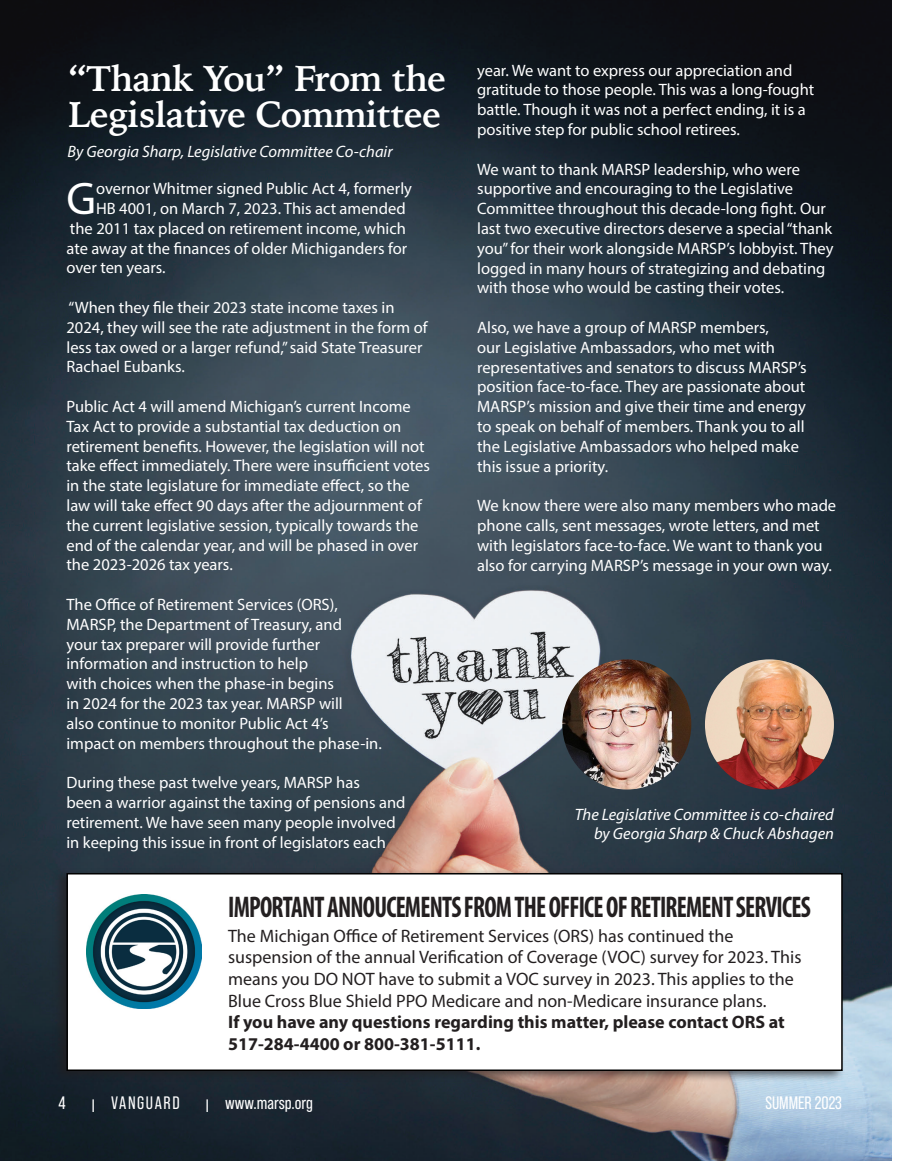
<style>
.page{position:relative;width:905px;height:1161px;background:#fff}
.page>*{position:absolute;margin:0;border:0;box-sizing:border-box;transform-origin:0 0}
.Headline{font:45.9px "Myriad Pro";color:#fff}
.Headline-2{font:700 36px/36px "Iowan Old Style";letter-spacing:-.02em;color:#fff}
.t1{font:700 condensed 30px "Myriad Pro";letter-spacing:-.03em;color:#231f20;scale:.85 1}
.Headline-3{font:18px/21.6px "Myriad Pro";color:#231f20}
.Headline-4{font:700 18px/21.6px "Myriad Pro";color:#231f20}
.t2{font:18px "Bebas Neue Pro";color:#fff}
.t3{font:18px "Bebas Neue Pro";letter-spacing:.09em;color:#fff}
.Headline-5{font:16.5px/19.8px "Myriad Pro";color:#fff}
.Headline-6{font:italic 16.5px/19.5px "Myriad Pro";color:#fff;text-align:right}
</style>
<div class="page">
<img style="left:0;top:0;width:891px;height:1161px">
<div style="left:52px;top:868px;width:792px;height:214px;background:#231f20;opacity:.67"></div>
<div style="left:66px;top:873px;width:776px;height:198px;background:#fff;border:2px solid #000"></div>
<img style="left:87px;top:894px;width:114px;height:114px">
<img style="left:705px;top:659px;width:129px;height:131px">
<img style="left:562px;top:659px;width:129px;height:131px">
<p class="Headline-2" style="left:68px;top:59px;width:379px">“Thank You” From the<br>Legislative Committee</p>
<p class="Headline-6" style="left:68px;top:142px;width:326px">By Georgia Sharp, Legislative Committee Co-chair</p>
<p class="Headline" style="left:66px;top:170px;width:31px">G</p>
<p class="Headline-5" style="left:96px;top:178px;width:317px">overnor Whitmer signed Public Act 4, formerly</p>
<p class="Headline-5" style="left:96px;top:198px;width:311px">HB 4001, on March 7, 2023. This act amended</p>
<p class="Headline-5" style="left:70px;top:218px;width:337px">the 2011 tax placed on retirement income, which</p>
<p class="Headline-5" style="left:66px;top:238px;width:342px">ate away at the finances of older Michiganders for</p>
<p class="Headline-5" style="left:66px;top:258px;width:101px">over ten years.</p>
<p class="Headline-5" style="left:66px;top:297px;width:363px">“When they file their 2023 state income taxes in 2024, they will see the rate adjustment in the form of less tax owed or a larger refund,” said State Treasurer Rachael Eubanks.</p>
<p class="Headline-5" style="left:66px;top:396px;width:365px">Public Act 4 will amend Michigan’s current Income Tax Act to provide a substantial tax deduction on retirement benefits. However, the legislation will not take effect immediately. There were insufficient votes in the state legislature for immediate effect, so the law will take effect 90 days after the adjournment of the current legislative session, typically towards the end of the calendar year, and will be phased in over the 2023-2026 tax years.</p>
<p class="Headline-5" style="left:66px;top:594px;width:277px">The Office of Retirement Services (ORS),<br>MARSP, the Department of Treasury, and</p>
<p class="Headline-5" style="left:66px;top:634px;width:255px">your tax preparer will provide further information and instruction to help</p>
<p class="Headline-5" style="left:66px;top:673px;width:269px">with choices when the phase-in begins</p>
<p class="Headline-5" style="left:66px;top:693px;width:278px">in 2024 for the 2023 tax year. MARSP will</p>
<p class="Headline-5" style="left:66px;top:713px;width:317px">also continue to monitor Public Act 4’s<br>impact on members throughout the phase-in.</p>
<p class="Headline-5" style="left:66px;top:772px;width:295px">During these past twelve years, MARSP has</p>
<p class="Headline-5" style="left:66px;top:792px;width:340px">been a warrior against the taxing of pensions and retirement. We have seen many people involved</p>
<p class="Headline-5" style="left:66px;top:832px;width:321px">in keeping this issue in front of legislators each</p>
<p class="Headline-5" style="left:477px;top:60px;width:339px">year. We want to express our appreciation and gratitude to those people. This was a long-fought battle. Though it was not a perfect ending, it is a positive step for public school retirees.</p>
<p class="Headline-5" style="left:477px;top:159px;width:358px">We want to thank MARSP leadership, who were supportive and encouraging to the Legislative Committee throughout this decade-long fight. Our last two executive directors deserve a special “thank you” for their work alongside MARSP’s lobbyist. They logged in many hours of strategizing and debating with those who would be casting their votes.</p>
<p class="Headline-5" style="left:477px;top:317px;width:331px">Also, we have a group of MARSP members,<br>our Legislative Ambassadors, who met with representatives and senators to discuss MARSP’s position face-to-face. They are passionate about MARSP’s mission and give their time and energy</p>
<p class="Headline-5" style="left:477px;top:416px;width:329px">to speak on behalf of members. Thank you to all the Legislative Ambassadors who helped make</p>
<p class="Headline-5" style="left:477px;top:456px;width:132px">this issue a priority.</p>
<p class="Headline-5" style="left:477px;top:495px;width:360px">We know there were also many members who made phone calls, sent messages, wrote letters, and met with legislators face-to-face. We want to thank you also for carrying MARSP’s message in your own way.</p>
<p class="Headline-6" style="left:574px;top:804px;width:261px">The Legislative Committee is co-chaired by Georgia Sharp &amp; Chuck Abshagen</p>
<p class="t1" style="left:228px;top:888px;width:687px">IMPORTANT ANNOUCEMENTS FROM THE OFFICE OF RETIREMENT SERVICES</p>
<p class="Headline-3" style="left:228px;top:925px;width:575px">The Michigan Office of Retirement Services (ORS) has continued the suspension of the annual Verification of Coverage (VOC) survey for 2023. This means you DO NOT have to submit a VOC survey in 2023. This applies to the Blue Cross Blue Shield PPO Medicare and non-Medicare insurance plans.</p>
<p class="Headline-4" style="left:228px;top:1011px;width:558px">If you have any questions regarding this matter, please contact ORS at<br>517-284-4400 or 800-381-5111.</p>
<p class="t2" style="left:59px;top:1093px;width:9px">4</p>
<p class="t3" style="left:92px;top:1093px;width:90px">l VANGUARD</p>
<p class="t2" style="left:206px;top:1093px;width:109px">l www.marsp.org</p>
<p class="t2" style="left:765px;top:1093px;width:78px">SUMMER 2023</p>
</div>
